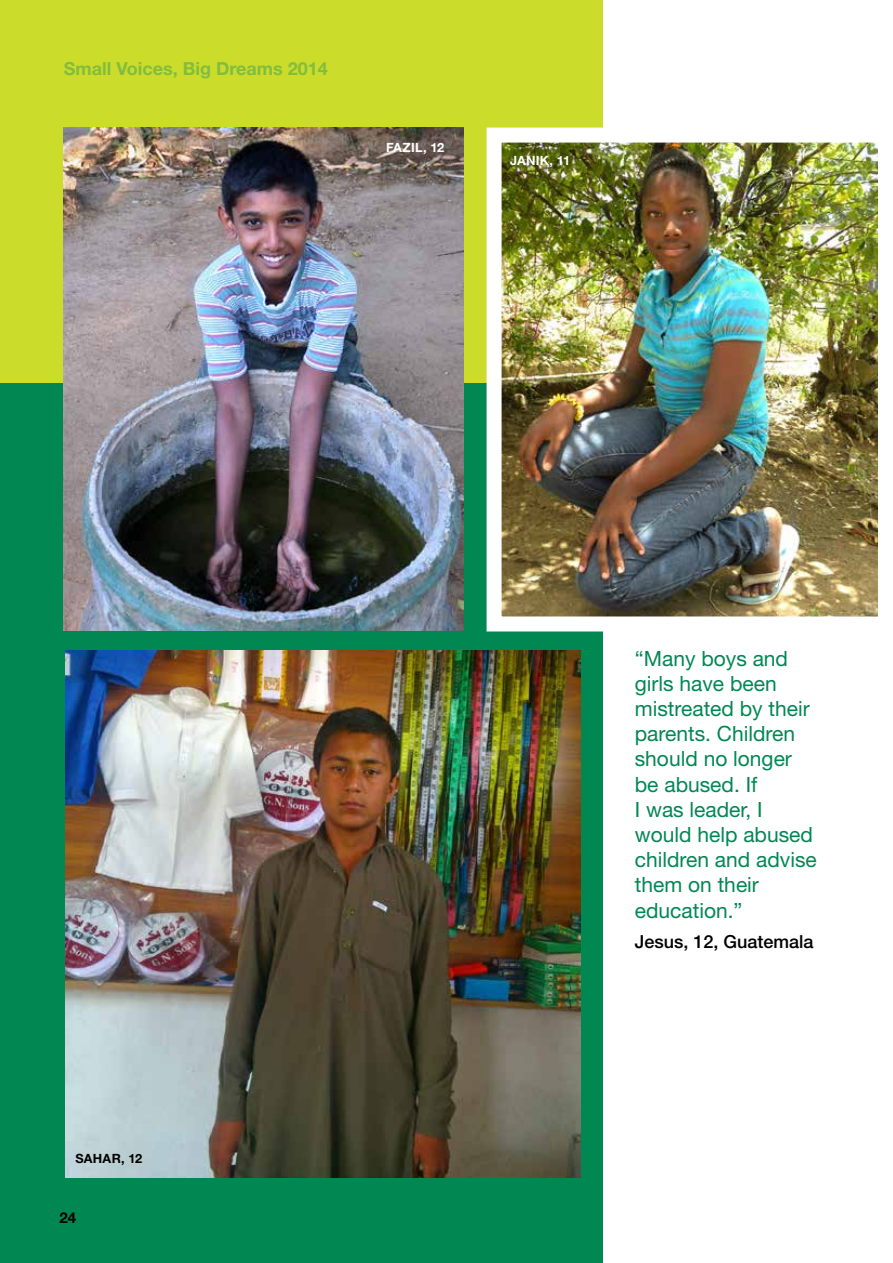
<style>
.page{position:relative;width:893px;height:1263px;background:#fff}
.page>*{position:absolute;margin:0;border:0;box-sizing:border-box;transform-origin:0 0}
.t1{font:21px/25.2px "Helvetica Neue LT Pro";color:#008752}
.t2{font:700 18px "Helvetica Neue LT Pro";color:#81bd41}
.t3{font:500 18px "Helvetica Neue";color:#000}
.t4{font:700 15px "Helvetica Neue LT Pro";color:#000}
.t5{font:700 12.75px "Helvetica Neue LT Pro";letter-spacing:-.015em;color:#fff}
.t6{font:700 12.75px "Helvetica Neue LT Pro";color:#000}
</style>
<div class="page">
<div style="left:0;top:131px;width:603px;height:1132px;background:#008752"></div>
<div style="left:0;top:0;width:603px;height:383px;background:#ccdc2a"></div>
<img style="left:66px;top:650px;width:514px;height:528px">
<img style="left:64px;top:128px;width:399px;height:502px">
<img style="left:503px;top:144px;width:374px;height:471px">
<div style="left:487px;top:128px;width:406px;height:503px;border:15px solid #fff"></div>
<p class="t2" style="left:64px;top:57px;width:265px">Small Voices, Big Dreams 2014</p>
<p class="t5" style="left:386px;top:139px;width:60px">Fazil, 12</p>
<p class="t5" style="left:510px;top:153px;width:61px">Janik, 11</p>
<p class="t6" style="left:75px;top:1151px;width:19px">Sahar</p>
<p class="t6" style="left:121px;top:1151px;width:22px">, 12</p>
<p class="t4" style="left:60px;top:1208px;width:18px">24</p>
<p class="t1" style="left:635px;top:645px;width:184px">“Many boys and girls have been mistreated by their parents. Children should no longer be abused. If<br>I was leader, I would help abused children and advise them on their education.”</p>
<p class="t3" style="left:635px;top:930px;width:180px">Jesus, 12, Guatemala</p>
</div>
